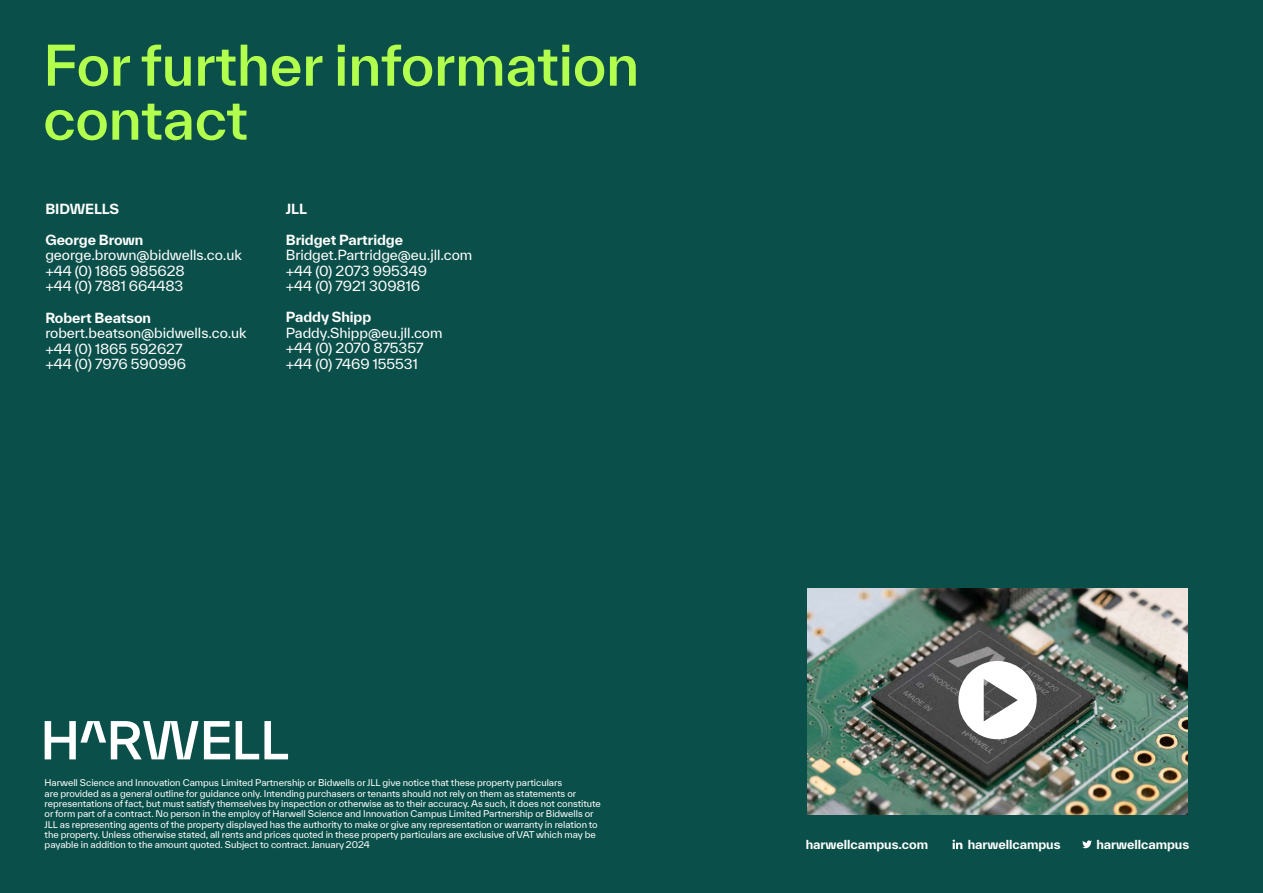
<style>
.page{position:relative;width:1263px;height:893px;background:#0a4f49}
.page>*{position:absolute;margin:0;border:0;box-sizing:border-box;transform-origin:0 0}
.t1{font:500 54px/54px "TWK Everett";letter-spacing:-.005em;color:#b2ff4d}
.t2{font:13.5px/15.6px "TWK Everett";letter-spacing:-.005em;color:#fff}
.t3{font:700 13.5px "TWK Everett";letter-spacing:-.005em;color:#fff}
.t4{font:700 12px "TWK Everett";letter-spacing:-.005em;color:#fff}
.t5{font:9px/10.4px "TWK Everett";letter-spacing:-.005em;color:#fff}
</style>
<div class="page">
<svg style="left:45px;top:721px;width:185px;height:38px"></svg>
<svg style="left:236px;top:721px;width:52px;height:38px"></svg>
<svg style="left:1082px;top:840px;width:10px;height:8px"></svg>
<svg style="left:952px;top:840px;width:10px;height:9px"></svg>
<img style="left:808px;top:588px;width:379px;height:226px">
<svg style="left:958px;top:661px;width:79px;height:78px;background:#c3c3c3"></svg>
<h1 class="t1" style="left:43px;top:38px;width:597px">For further information contact</h1>
<h2 class="t3" style="left:45px;top:199px;width:75px">BIDWELLS</h2>
<h2 class="t3" style="left:45px;top:230px;width:100px">George Brown</h2>
<h2 class="t2" style="left:45px;top:247px;width:198px">george.brown@bidwells.co.uk +44 (0) 1865 985628<br>+44 (0) 7881 664483</h2>
<h2 class="t3" style="left:45px;top:308px;width:107px">Robert Beatson</h2>
<h2 class="t2" style="left:45px;top:325px;width:203px">robert.beatson@bidwells.co.uk +44 (0) 1865 592627<br>+44 (0) 7976 590996</h2>
<h2 class="t3" style="left:286px;top:199px;width:23px">JLL</h2>
<h2 class="t3" style="left:286px;top:230px;width:119px">Bridget Partridge</h2>
<h2 class="t2" style="left:286px;top:247px;width:188px">Bridget.Partridge@eu.jll.com +44 (0) 2073 995349<br>+44 (0) 7921 309816</h2>
<h2 class="t3" style="left:286px;top:308px;width:87px">Paddy Shipp</h2>
<h2 class="t2" style="left:286px;top:325px;width:158px">Paddy.Shipp@eu.jll.com +44 (0) 2070 875357 +44 (0) 7469 155531</h2>
<p class="t5" style="left:45px;top:777px;width:558px">Harwell Science and Innovation Campus Limited Partnership or Bidwells or JLL give notice that these property particulars<br>are provided as a general outline for guidance only. Intending purchasers or tenants should not rely on them as statements or representations of fact, but must satisfy themselves by inspection or otherwise as to their accuracy. As such, it does not constitute or form part of a contract. No person in the employ of Harwell Science and Innovation Campus Limited Partnership or Bidwells or JLL as representing agents of the property displayed has the authority to make or give any representation or warranty in relation to the property. Unless otherwise stated, all rents and prices quoted in these property particulars are exclusive of VAT which may be payable in addition to the amount quoted. Subject to contract. January 2024</p>
<h3 class="t4" style="left:806px;top:835px;width:124px">harwellcampus.com</h3>
<h3 class="t4" style="left:968px;top:835px;width:94px">harwellcampus</h3>
<h3 class="t4" style="left:1096px;top:835px;width:94px">harwellcampus</h3>
</div>
